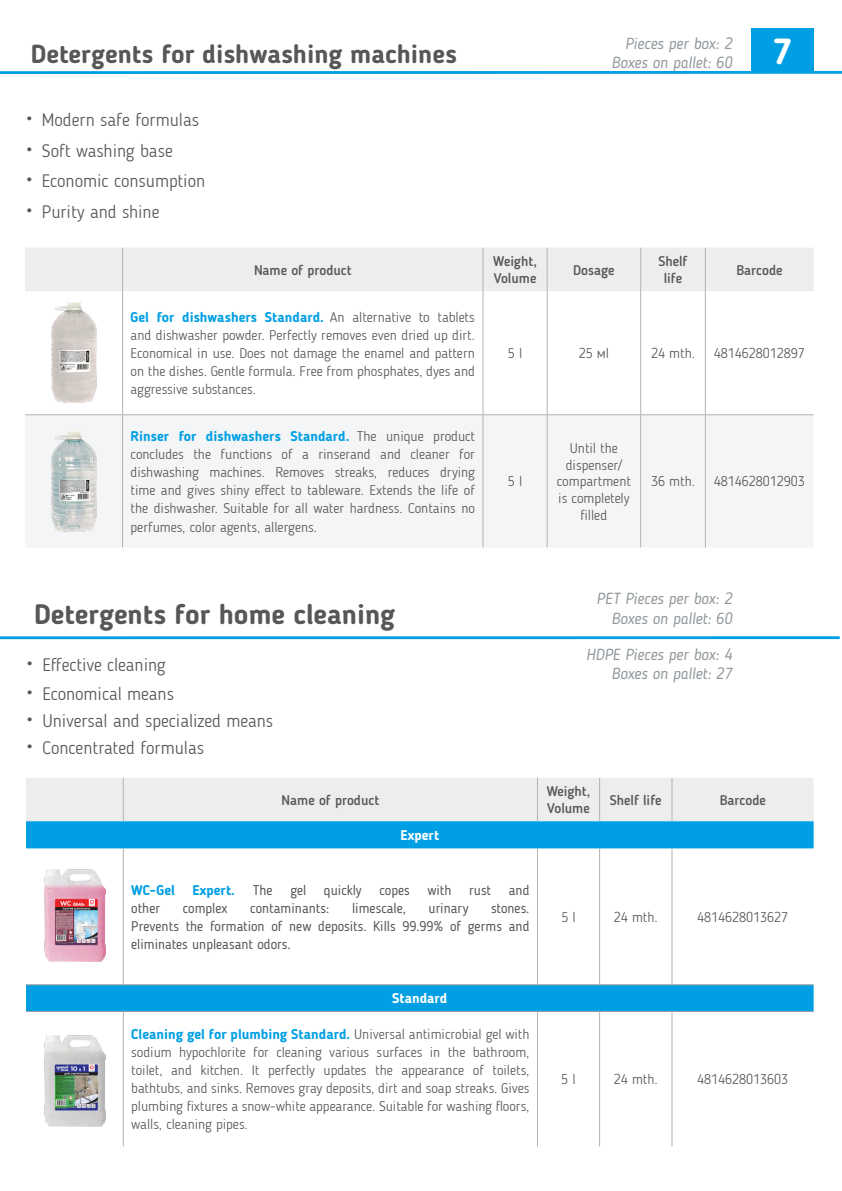
<style>
.page{position:relative;width:842px;height:1191px;background:#fff}
.page>*{position:absolute;margin:0;border:0;box-sizing:border-box;transform-origin:0 0}
.t1{font:700 36px "Blogger Sans";color:#fff}
.t2{font:700 28px "Blogger Sans";color:#575756}
.t3{font:700 26px "Blogger Sans";color:#575756}
.t4{font:300 18px "Blogger Sans";color:#585756}
.t5{font:italic 16px/19.2px "Blogger Sans";color:#91989c;text-align:right}
.t6{font:300 14px/18px "Blogger Sans";color:#575756;text-align:justify}
.t7{font:14px/18px "Blogger Sans";color:#575756;text-align:justify}
.t8{font:500 14px/16.8px "Blogger Sans";color:#575756}
.t9{font:700 14px "Blogger Sans";color:#fff}
.t10{font:700 14px "Blogger Sans";color:#009fe3}
.s1{font-size:28px}
.s2{font-weight:700;color:#009fe3}
</style>
<div class="page">
<hr style="left:0;top:71px;width:842px;height:3px;background:#009fe3">
<div style="left:751px;top:28px;width:63px;height:44px;background:#009fe3"></div>
<div style="left:26px;top:778px;width:788px;height:43px;background:#ededed"></div>
<svg style="left:26px;top:821px;width:788px;height:190px"></svg>
<hr style="left:26px;top:984px;width:97px;height:1px;background:#9d9d9c">
<hr style="left:123px;top:984px;width:414px;height:1px;background:#9d9d9c">
<hr style="left:537px;top:984px;width:63px;height:1px;background:#9d9d9c">
<hr style="left:600px;top:984px;width:72px;height:1px;background:#9d9d9c">
<hr style="left:672px;top:984px;width:142px;height:1px;background:#9d9d9c">
<hr style="left:26px;top:1011px;width:97px;height:1px;background:#9d9d9c">
<hr style="left:123px;top:1011px;width:414px;height:1px;background:#9d9d9c">
<hr style="left:537px;top:1011px;width:63px;height:1px;background:#9d9d9c">
<hr style="left:600px;top:1011px;width:72px;height:1px;background:#9d9d9c">
<hr style="left:672px;top:1011px;width:142px;height:1px;background:#9d9d9c">
<hr style="left:123px;top:848px;width:1px;height:136px;background:#b3b2b2">
<hr style="left:537px;top:848px;width:1px;height:136px;background:#b3b2b2">
<hr style="left:599px;top:848px;width:1px;height:136px;background:#b3b2b2">
<hr style="left:672px;top:848px;width:1px;height:136px;background:#b3b2b2">
<hr style="left:123px;top:1011px;width:1px;height:135px;background:#b3b2b2">
<hr style="left:537px;top:1011px;width:1px;height:135px;background:#b3b2b2">
<hr style="left:599px;top:1011px;width:1px;height:135px;background:#b3b2b2">
<hr style="left:672px;top:1011px;width:1px;height:135px;background:#b3b2b2">
<hr style="left:123px;top:778px;width:1px;height:43px;background:#b3b2b2">
<hr style="left:537px;top:778px;width:1px;height:43px;background:#b3b2b2">
<hr style="left:599px;top:778px;width:1px;height:43px;background:#b3b2b2">
<hr style="left:672px;top:778px;width:1px;height:43px;background:#b3b2b2">
<div style="left:25px;top:248px;width:789px;height:43px;background:#ededed"></div>
<div style="left:25px;top:415px;width:789px;height:132px;background:#f4f5f6"></div>
<hr style="left:122px;top:291px;width:1px;height:123px;background:#b3b2b2">
<hr style="left:483px;top:291px;width:1px;height:123px;background:#b3b2b2">
<hr style="left:547px;top:291px;width:1px;height:123px;background:#b3b2b2">
<hr style="left:640px;top:291px;width:1px;height:123px;background:#b3b2b2">
<hr style="left:705px;top:291px;width:1px;height:123px;background:#b3b2b2">
<hr style="left:25px;top:414px;width:98px;height:1px;background:#b3b2b2">
<hr style="left:123px;top:414px;width:360px;height:1px;background:#b3b2b2">
<hr style="left:122px;top:415px;width:1px;height:132px;background:#b3b2b2">
<hr style="left:483px;top:414px;width:64px;height:1px;background:#b3b2b2">
<hr style="left:483px;top:415px;width:1px;height:132px;background:#b3b2b2">
<hr style="left:547px;top:414px;width:94px;height:1px;background:#b3b2b2">
<hr style="left:547px;top:415px;width:1px;height:132px;background:#b3b2b2">
<hr style="left:641px;top:414px;width:64px;height:1px;background:#b3b2b2">
<hr style="left:640px;top:415px;width:1px;height:132px;background:#b3b2b2">
<hr style="left:705px;top:414px;width:109px;height:1px;background:#b3b2b2">
<hr style="left:705px;top:415px;width:1px;height:132px;background:#b3b2b2">
<hr style="left:122px;top:248px;width:1px;height:43px;background:#b3b2b2">
<hr style="left:483px;top:248px;width:1px;height:43px;background:#b3b2b2">
<hr style="left:547px;top:248px;width:1px;height:43px;background:#b3b2b2">
<hr style="left:640px;top:248px;width:1px;height:43px;background:#b3b2b2">
<hr style="left:705px;top:248px;width:1px;height:43px;background:#b3b2b2">
<img style="left:51px;top:303px;width:45px;height:100px">
<img style="left:51px;top:431px;width:45px;height:100px">
<img style="left:44px;top:1035px;width:61px;height:91px">
<hr style="left:0;top:636px;width:840px;height:3px;background:#009fe3">
<img style="left:44px;top:869px;width:61px;height:92px">
<h3 class="t3" style="left:31px;top:38px;width:428px">Detergents for dishwashing machines</h3>
<p class="t4" style="left:25px;top:109px;width:176px"><span class="s1">•</span> Modern safe formulas</p>
<p class="t4" style="left:25px;top:140px;width:149px"><span class="s1">•</span> Soft washing base</p>
<p class="t4" style="left:25px;top:170px;width:182px"><span class="s1">•</span> Economic consumption</p>
<p class="t4" style="left:25px;top:201px;width:136px"><span class="s1">•</span> Purity and shine</p>
<p class="t5" style="left:612px;top:33px;width:122px">Pieces per box: 2<br>Boxes on pallet: 60</p>
<h1 class="t1" style="left:773px;top:30px;width:21px">7</h1>
<p class="t8" style="left:254px;top:261px;width:99px">Name of product</p>
<p class="t8" style="left:493px;top:253px;width:45px">Weight,<br>Volume</p>
<p class="t8" style="left:573px;top:261px;width:43px">Dosage</p>
<p class="t8" style="left:658px;top:253px;width:31px;text-align:center">Shelf life</p>
<p class="t8" style="left:736px;top:261px;width:48px">Barcode</p>
<p class="t6" style="left:131px;top:308px;width:346px"><span class="s2">Gel for dishwashers Standard.</span> An alternative to tablets and dishwasher powder. Perfectly removes even dried up dirt.<br>Economical in use. Does not damage the enamel and pattern on the dishes. Gentle formula. Free from phosphates, dyes and aggressive substances.</p>
<p class="t6" style="left:508px;top:344px;width:16px">5 l</p>
<p class="t6" style="left:579px;top:344px;width:32px">25 мl</p>
<p class="t6" style="left:651px;top:344px;width:45px">24 mth.</p>
<p class="t6" style="left:714px;top:344px;width:92px">4814628012897</p>
<p class="t6" style="left:131px;top:427px;width:346px"><span class="s2">Rinser for dishwashers Standard.</span> The unique product concludes the functions of a rinserand and cleaner for dishwashing machines. Removes streaks, reduces drying time and gives shiny effect to tableware. Extends the life of the dishwasher. Suitable for all water hardness. Contains no perfumes, color agents, allergens.</p>
<p class="t6" style="left:508px;top:472px;width:16px">5 l</p>
<p class="t6" style="left:557px;top:439px;width:76px;line-height:16.8px;text-align:center">Until the dispenser/ compartment is completely filled</p>
<p class="t6" style="left:651px;top:472px;width:45px">36 mth.</p>
<p class="t6" style="left:714px;top:472px;width:92px">4814628012903</p>
<h2 class="t2" style="left:34px;top:597px;width:362px">Detergents for home cleaning</h2>
<p class="t5" style="left:596px;top:589px;width:137px">PET Pieces per box: 2<br>Boxes on pallet: 60</p>
<p class="t5" style="left:586px;top:644px;width:147px">HDPE Pieces per box: 4<br>Boxes on pallet: 27</p>
<p class="t4" style="left:26px;top:654px;width:142px"><span class="s1">•</span> Effective cleaning</p>
<p class="t4" style="left:26px;top:682px;width:150px"><span class="s1">•</span> Economical means</p>
<p class="t4" style="left:26px;top:709px;width:249px"><span class="s1">•</span> Universal and specialized means</p>
<p class="t4" style="left:26px;top:736px;width:180px"><span class="s1">•</span> Concentrated formulas</p>
<p class="t8" style="left:282px;top:791px;width:99px">Name of product</p>
<p class="t8" style="left:547px;top:783px;width:45px">Weight,<br>Volume</p>
<p class="t8" style="left:610px;top:791px;width:53px">Shelf life</p>
<p class="t8" style="left:720px;top:791px;width:48px">Barcode</p>
<p class="t9" style="left:401px;top:826px;width:40px">Expert</p>
<p class="t10" style="left:131px;top:881px;width:45px">WC-Gel</p>
<p class="t10" style="left:193px;top:881px;width:44px">Expert.</p>
<p class="t7" style="left:253px;top:881px;width:21px">The</p>
<p class="t7" style="left:290px;top:881px;width:17px">gel</p>
<p class="t7" style="left:324px;top:881px;width:39px">quickly</p>
<p class="t7" style="left:379px;top:881px;width:32px">copes</p>
<p class="t7" style="left:427px;top:881px;width:26px">with</p>
<p class="t7" style="left:469px;top:881px;width:23px">rust</p>
<p class="t7" style="left:509px;top:881px;width:22px">and</p>
<p class="t7" style="left:131px;top:899px;width:30px">other</p>
<p class="t7" style="left:183px;top:899px;width:46px">complex</p>
<p class="t7" style="left:250px;top:899px;width:81px">contaminants:</p>
<p class="t7" style="left:352px;top:899px;width:55px">limescale,</p>
<p class="t7" style="left:428px;top:899px;width:41px">urinary</p>
<p class="t7" style="left:131px;top:899px;width:400px;text-indent:360px">stones.<br>Prevents the formation of new deposits. Kills 99.99% of germs and eliminates unpleasant odors.</p>
<p class="t6" style="left:561px;top:908px;width:16px">5 l</p>
<p class="t6" style="left:614px;top:908px;width:45px">24 mth.</p>
<p class="t6" style="left:697px;top:908px;width:92px">4814628013627</p>
<p class="t9" style="left:392px;top:990px;width:57px">Standard</p>
<p class="t6" style="left:131px;top:1025px;width:400px"><span class="s2">Cleaning gel for plumbing Standard.</span> Universal antimicrobial gel with sodium hypochlorite for cleaning various surfaces in the bathroom, toilet, and kitchen. It perfectly updates the appearance of toilets, bathtubs, and sinks. Removes gray deposits, dirt and soap streaks. Gives plumbing fixtures a snow-white appearance. Suitable for washing floors, walls, cleaning pipes.</p>
<p class="t6" style="left:561px;top:1070px;width:16px">5 l</p>
<p class="t6" style="left:614px;top:1070px;width:45px">24 mth.</p>
<p class="t6" style="left:697px;top:1070px;width:92px">4814628013603</p>
</div>
